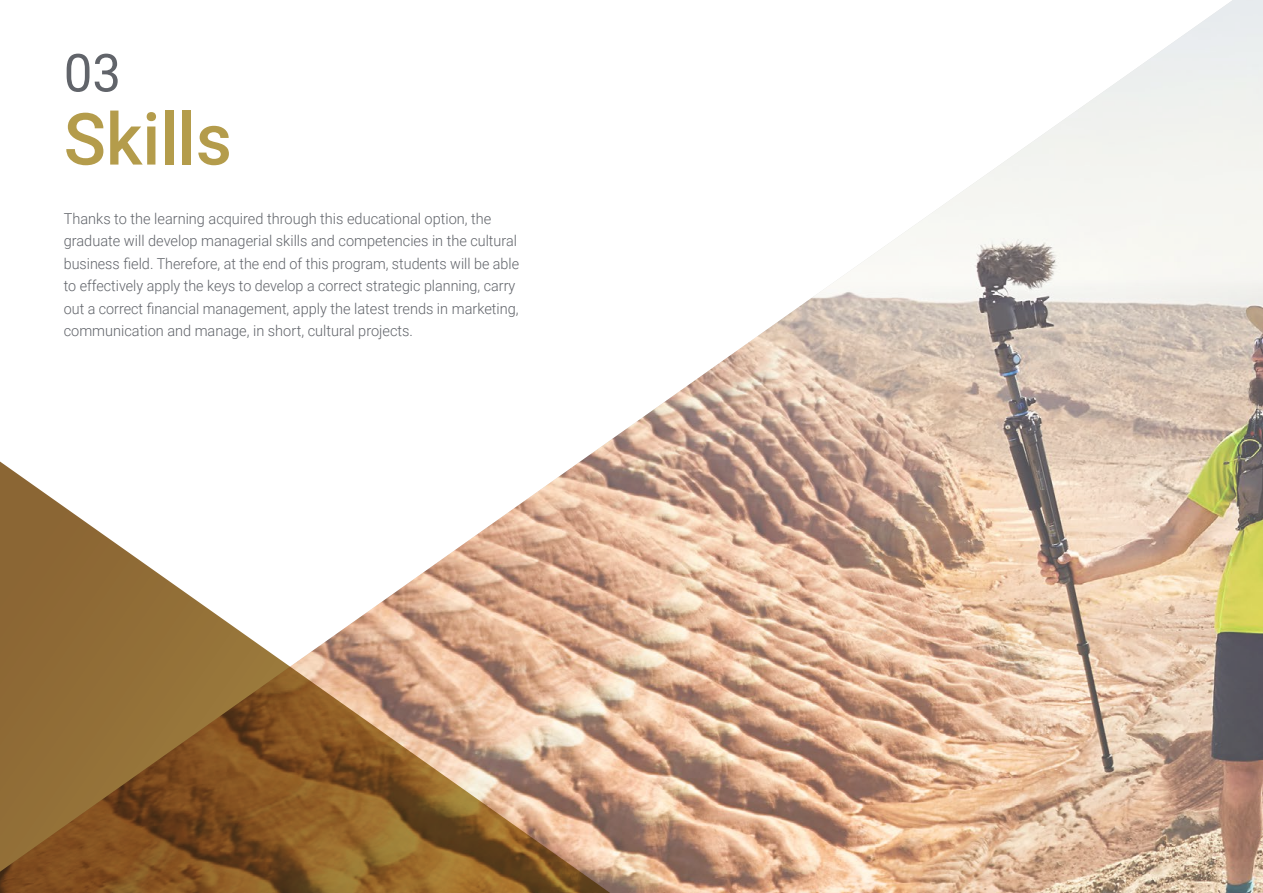
<style>
.page{position:relative;width:1263px;height:893px;background:#fff}
.page>*{position:absolute;margin:0;border:0;box-sizing:border-box;transform-origin:0 0}
.t1{font:500 72px "Roboto";color:#b49c4b}
.t2{font:52.5px "Roboto";color:#61646a}
.t3{font:300 15px/22.5px "Roboto";color:#61646a}
</style>
<div class="page">
<img style="left:602px;top:0;width:661px;height:893px">
<svg style="left:0;top:446px;width:640px;height:447px"></svg>
<h2 class="t2" style="left:64px;top:36px;width:59px">03</h2>
<h1 class="t1" style="left:64px;top:89px;width:170px">Skills</h1>
<p class="t3" style="left:64px;top:207px;width:457px">Thanks to the learning acquired through this educational option, the graduate will develop managerial skills and competencies in the cultural business field. Therefore, at the end of this program, students will be able to effectively apply the keys to develop a correct strategic planning, carry out a correct financial management, apply the latest trends in marketing, communication and manage, in short, cultural projects.</p>
</div>
